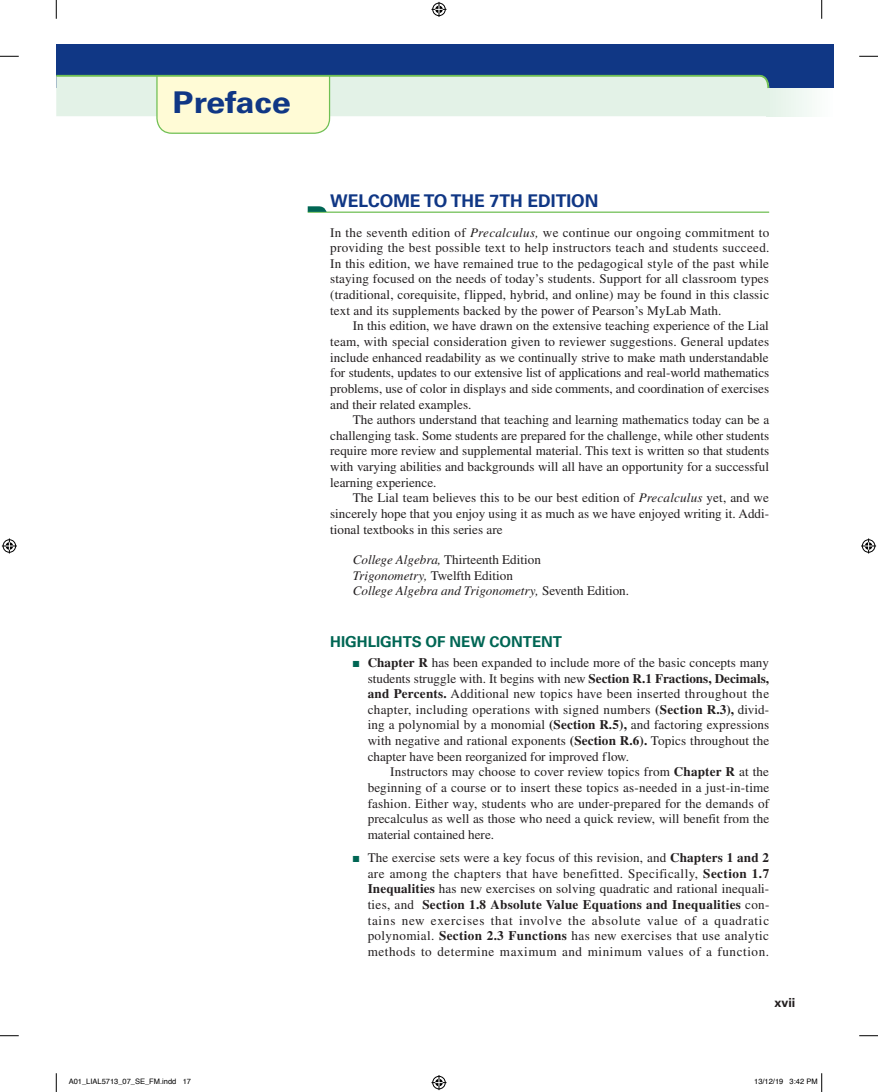
<style>
.page{position:relative;width:878px;height:1092px;background:#fff}
.page>*{position:absolute;margin:0;border:0;box-sizing:border-box;transform-origin:0 0}
.t1{font:700 30px "Univers LT Pro 65";color:#103785;scale:1.15 1}
.t2{font:700 17.5px "Univers LT Pro 65";color:#103785}
.t3{font:700 15px "Univers LT Pro 65";color:#006654}
.t4{font:13.12px/15.6px "Times LT Pro";color:#231f20;text-align:justify}
.t5{font:italic 13.12px/15.6px "Times LT Pro";color:#231f20}
.t6{font:700 12.5px "Univers LT Pro 65";color:#231f20}
.t7{font:7.5px "Helvetica";color:#000}
.s1{font-style:italic}
.s2{font-style:normal}
.s3{color:#006654}
.s4{font-weight:700}
</style>
<div class="page">
<div style="left:767px;top:84px;width:66px;height:32px;background:#f0f8f3"></div>
<div style="left:56px;top:45px;width:777px;height:43px;background:#103785"></div>
<svg style="left:56px;top:74px;width:714px;height:60px"></svg>
<hr style="left:308px;top:211px;width:461px;height:2px;background:#6fbf53">
<svg style="left:308px;top:206px;width:18px;height:6px"></svg>
<svg style="left:0;top:55px;width:19px;height:2px"></svg>
<svg style="left:859px;top:55px;width:19px;height:2px"></svg>
<svg style="left:0;top:1035px;width:19px;height:1px"></svg>
<svg style="left:859px;top:1035px;width:19px;height:1px"></svg>
<svg style="left:55px;top:0;width:2px;height:19px"></svg>
<svg style="left:55px;top:1073px;width:2px;height:18px"></svg>
<svg style="left:821px;top:0;width:1px;height:19px"></svg>
<svg style="left:431px;top:2px;width:15px;height:15px"></svg>
<svg style="left:431px;top:1075px;width:15px;height:14px"></svg>
<svg style="left:2px;top:538px;width:15px;height:15px"></svg>
<svg style="left:861px;top:538px;width:15px;height:15px"></svg>
<svg style="left:821px;top:1073px;width:1px;height:18px"></svg>
<h1 class="t1" style="left:172px;top:85px;width:104px">Preface</h1>
<h2 class="t2" style="left:330px;top:190px;width:270px">WELCOME TO THE 7TH EDITION</h2>
<p class="t4" style="left:330px;top:224px;width:441px">In the seventh edition of <span class="s1">Precalculus,</span> we continue our ongoing commitment to providing the best possible text to help instructors teach and students succeed.<br>In this edition, we have remained true to the pedagogical style of the past while staying focused on the needs of today’s students. Support for all classroom types (traditional, corequisite, flipped, hybrid, and online) may be found in this classic text and its supplements backed by the power of Pearson’s MyLab Math.</p>
<p class="t4" style="left:330px;top:318px;width:440px;text-indent:22px">In this edition, we have drawn on the extensive teaching experience of the Lial team, with special consideration given to reviewer suggestions. General updates include enhanced readability as we continually strive to make math understandable for students, updates to our extensive list of applications and real-world mathematics problems, use of color in displays and side comments, and coordination of exercises and their related examples.</p>
<p class="t4" style="left:330px;top:411px;width:440px;text-indent:22px">The authors understand that teaching and learning mathematics today can be a challenging task. Some students are prepared for the challenge, while other students require more review and supplemental material. This text is written so that students with varying abilities and backgrounds will all have an opportunity for a successful learning experience.</p>
<p class="t4" style="left:330px;top:490px;width:440px;text-indent:22px">The Lial team believes this to be our best edition of <span class="s1">Precalculus</span> yet, and we sincerely hope that you enjoy using it as much as we have enjoyed writing it. Addi&shy;tional textbooks in this series are</p>
<p class="t5" style="left:352px;top:551px;width:278px">College Algebra, <span class="s2">Thirteenth Edition<br></span>Trigonometry, <span class="s2">Twelfth Edition<br></span>College Algebra and Trigonometry, <span class="s2">Seventh Edition.</span></p>
<p class="t3" style="left:330px;top:633px;width:233px">HIGHLIGHTS OF NEW CONTENT</p>
<p class="t4" style="left:368px;top:654px;width:403px;text-indent:-15px"><span class="s3">■</span> <span class="s4">Chapter R</span> has been expanded to include more of the basic concepts many students struggle with. It begins with new <span class="s4">Section R.1 Fractions, Decimals, and Percents.</span> Additional new topics have been inserted throughout the chapter, including operations with signed numbers <span class="s4">(Section R.3),</span> divid&shy;ing a polynomial by a monomial <span class="s4">(Section R.5),</span> and factoring expressions with negative and rational exponents <span class="s4">(Section R.6).</span> Topics throughout the chapter have been reorganized for improved flow.</p>
<p class="t4" style="left:368px;top:763px;width:403px;text-indent:22px">Instructors may choose to cover review topics from <span class="s4">Chapter R</span> at the beginning of a course or to insert these topics as-needed in a just-in-time fashion. Either way, students who are under-prepared for the demands of precalculus as well as those who need a quick review, will benefit from the material contained here.</p>
<p class="t4" style="left:368px;top:849px;width:403px;text-indent:-15px"><span class="s3">■</span> The exercise sets were a key focus of this revision, and <span class="s4">Chapters 1 and 2 </span>are among the chapters that have benefitted. Specifically, <span class="s4">Section 1.7<br>Inequalities</span> has new exercises on solving quadratic and rational inequali&shy;ties, and <span class="s4">Section 1.8 Absolute Value Equations and Inequalities</span> con&shy;tains new exercises that involve the absolute value of a quadratic polynomial. <span class="s4">Section 2.3 Functions</span> has new exercises that use analytic methods to determine maximum and minimum values of a function.</p>
<p class="t6" style="left:774px;top:995px;width:22px">xvii</p>
<p class="t7" style="left:69px;top:1075px;width:124px">A01_LIAL5713_07_SE_FM.indd 17</p>
<p class="t7" style="left:754px;top:1075px;width:65px">13/12/19 3:42 PM</p>
</div>
